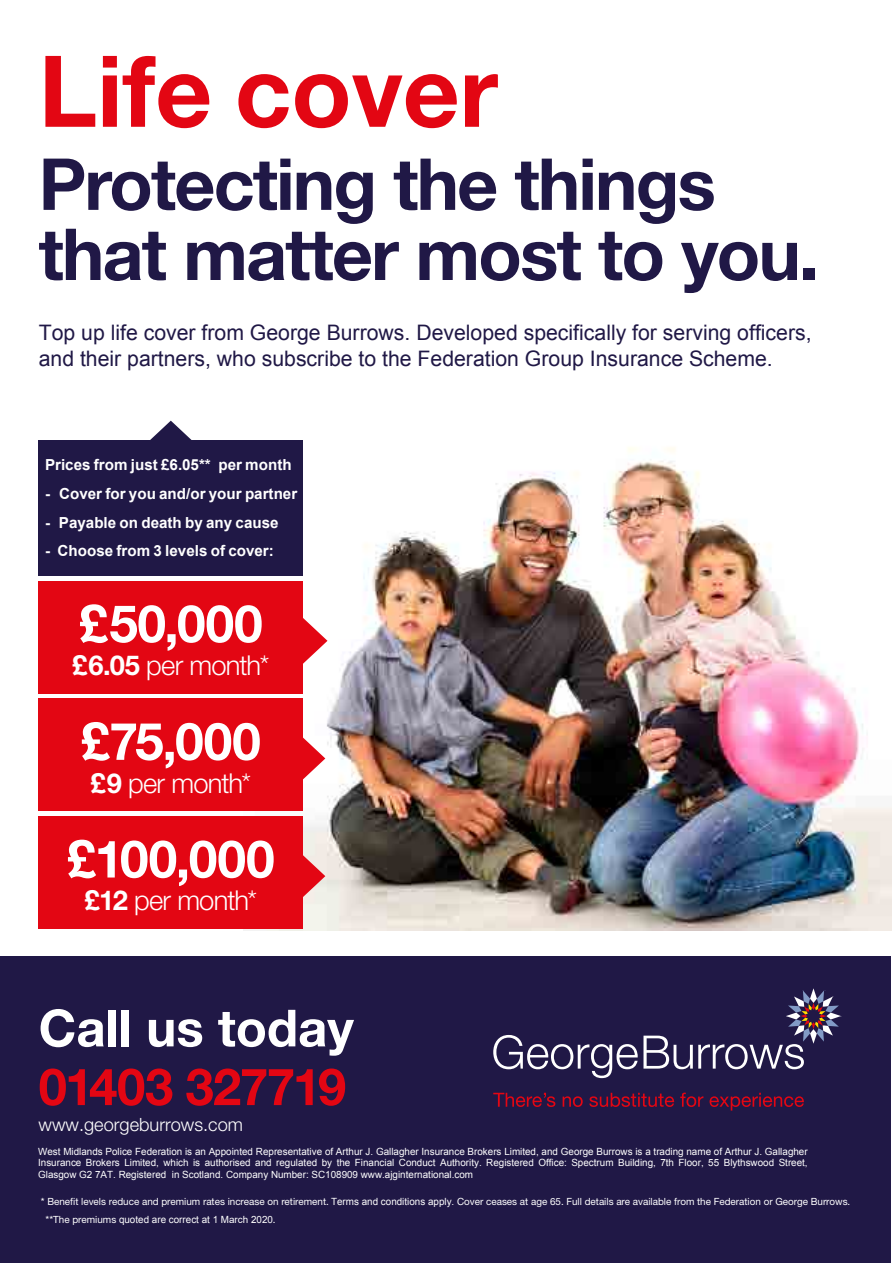
<style>
.page{position:relative;width:893px;height:1263px;background:#fff}
.page>*{position:absolute;margin:0;border:0;box-sizing:border-box;transform-origin:0 0}
.t1{font:700 99.15px "Helvetica Neue";color:#e30613}
.t2{font:700 71.7px/70.1px "Helvetica Neue";letter-spacing:-.025em;color:#201846}
.t3{font:700 51.75px "Helvetica Neue";color:#fff}
.t4{font:700 51.75px "Helvetica Neue";color:#fff}
.t5{font:700 51.15px/58.7px "Helvetica Neue";letter-spacing:-.005em;color:#fff}
.t6{font:300 27.45px "Helvetica Neue";letter-spacing:-.03em;color:#fff}
.t7{font:21.3px/25.7px "Arial";color:#201846}
.t8{font:300 18.3px "Helvetica Neue";color:#fff}
.t9{font:700 15.3px "Arial";color:#fff}
.t10{font:9.9px/11.9px "Arial";color:#fff;text-align:justify}
.t11{font:9.9px/18.1px "Helvetica Neue";color:#fff}
.s1{font-weight:700}
.s2{color:#e30613}
.s3{font-family:"Arial"}
</style>
<div class="page">
<img style="left:243px;top:447px;width:648px;height:484px">
<div style="left:0;top:956px;width:891px;height:307px;background:#201846"></div>
<svg style="left:493px;top:1093px;width:62px;height:14px"></svg>
<svg style="left:563px;top:1096px;width:20px;height:11px"></svg>
<svg style="left:589px;top:1093px;width:85px;height:14px"></svg>
<svg style="left:680px;top:1092px;width:23px;height:15px"></svg>
<svg style="left:709px;top:1093px;width:95px;height:17px"></svg>
<svg style="left:493px;top:988px;width:348px;height:90px"></svg>
<svg style="left:150px;top:421px;width:42px;height:19px"></svg>
<div style="left:39px;top:440px;width:264px;height:136px;background:#201846"></div>
<svg style="left:303px;top:609px;width:24px;height:63px"></svg>
<div style="left:39px;top:581px;width:264px;height:112px;background:#e30613"></div>
<svg style="left:303px;top:727px;width:22px;height:63px"></svg>
<div style="left:39px;top:698px;width:264px;height:113px;background:#e30613"></div>
<svg style="left:303px;top:845px;width:22px;height:62px"></svg>
<div style="left:39px;top:816px;width:264px;height:113px;background:#e30613"></div>
<p class="t1" style="left:39px;top:30px;width:461px">Life cover</p>
<p class="t2" style="left:39px;top:148px;width:782px">Protecting the things that matter most to you.</p>
<p class="t7" style="left:39px;top:320px;width:774px">Top up life cover from George Burrows. Developed specifically for serving officers, and their partners, who subscribe to the Federation Group Insurance Scheme.</p>
<p class="t9" style="left:45px;top:454px;width:248px">Prices from just £6.05** per month</p>
<p class="t9" style="left:45px;top:483px;width:254px">- Cover for you and/or your partner</p>
<p class="t9" style="left:45px;top:512px;width:235px">- Payable on death by any cause</p>
<p class="t9" style="left:45px;top:541px;width:230px">- Choose from 3 levels of cover:</p>
<p class="t3" style="left:79px;top:592px;width:185px">£50,000</p>
<p class="t6" style="left:72px;top:648px;width:198px"><span class="s1">£6.05</span> per month*</p>
<p class="t3" style="left:81px;top:709px;width:182px">£75,000</p>
<p class="t6" style="left:90px;top:766px;width:162px"><span class="s1">£9</span> per month*</p>
<p class="t4" style="left:67px;top:827px;width:209px">£100,000</p>
<p class="t6" style="left:85px;top:884px;width:174px"><span class="s1">£12</span> per month*</p>
<p class="t5" style="left:39px;top:998px;width:317px">Call us today<br><span class="s2">01403 327719</span></p>
<p class="t8" style="left:39px;top:1113px;width:206px">www.georgeburrows.com</p>
<p class="t10" style="left:38px;top:1145px;width:771px">West Midlands Police Federation is an Appointed Representative of Arthur J. Gallagher Insurance Brokers Limited, and George Burrows is a trading name of Arthur J. Gallagher Insurance Brokers Limited, which is authorised and regulated by the Financial Conduct Authority. Registered Office: Spectrum Building, 7th Floor, 55 Blythswood Street, Glasgow G2 7AT. Registered in Scotland. Company Number: SC108909 www.ajginternational.com</p>
<p class="t11" style="left:46px;top:1192px;width:806px;text-indent:-5px"><span class="s3">*</span> Benefit levels reduce and premium rates increase on retirement. <span class="s3">Terms and conditions apply.</span> Cover ceases at age 65. Full details are available from the Federation or George Burrows. <span class="s3">**</span>The premiums <span class="s3">quoted are correct at 1 March 2020</span>.</p>
</div>
